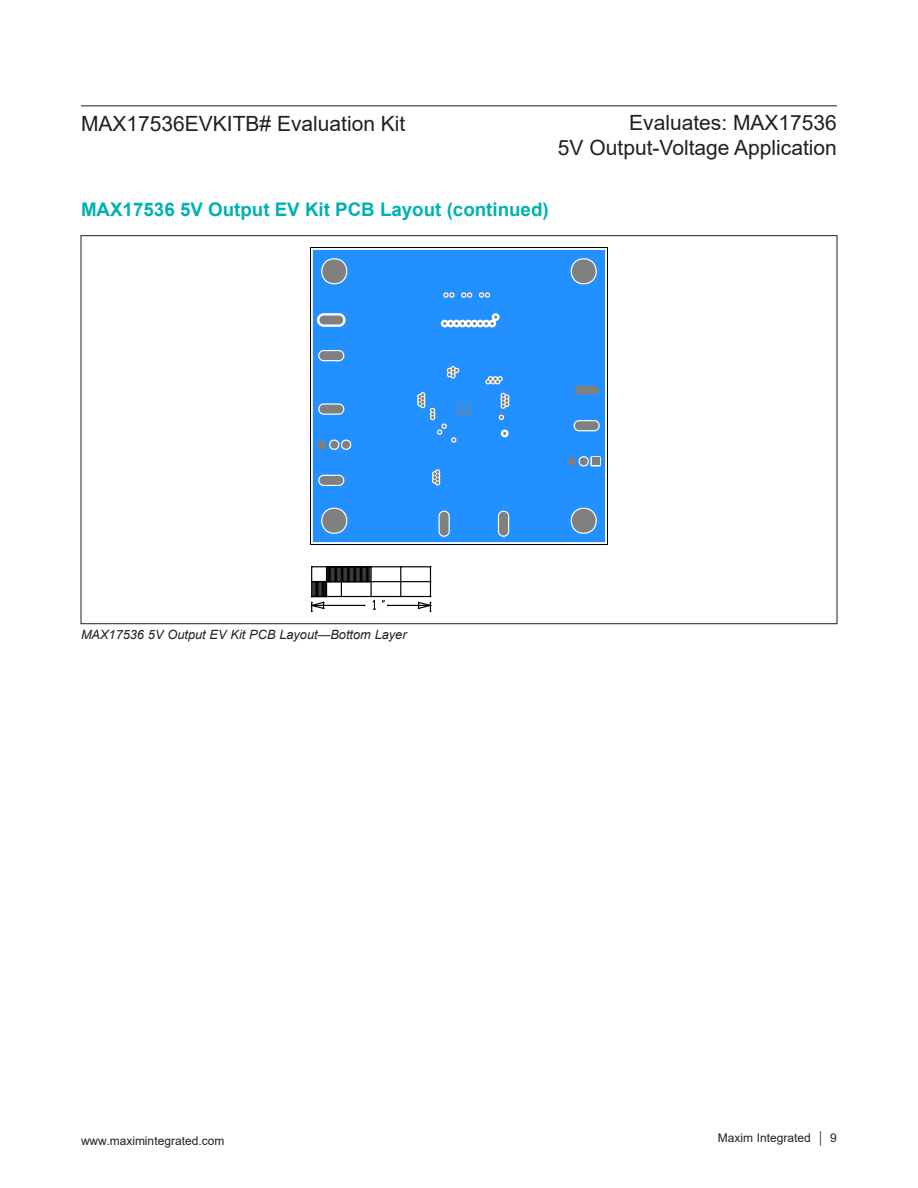
<style>
.page{position:relative;width:918px;height:1188px;background:#fff}
.page>*{position:absolute;margin:0;border:0;box-sizing:border-box;transform-origin:0 0}
.t1{font:21px/25.2px "Arial";color:#231f20;text-align:right}
.H1_continued{font:700 18.75px "Arial";color:#00b1b0}
.Caption{font:italic 12.75px "Arial";color:#231f20}
.t2{font:12px "Arial";color:#231f20}
</style>
<div class="page">
<hr style="left:81px;top:105px;width:756px;height:1px;background:#231f20">
<hr style="left:310px;top:248px;width:1px;height:297px;background:#000">
<hr style="left:310px;top:247px;width:298px;height:1px;background:#000">
<hr style="left:607px;top:248px;width:1px;height:297px;background:#000">
<hr style="left:310px;top:544px;width:298px;height:1px;background:#000">
<svg style="left:400px;top:567px;width:2px;height:29px"></svg>
<hr style="left:388px;top:605px;width:42px;height:1px;background:#000">
<hr style="left:312px;top:581px;width:118px;height:1px;background:#000">
<hr style="left:312px;top:566px;width:118px;height:1px;background:#000">
<svg style="left:417px;top:566px;width:15px;height:46px"></svg>
<hr style="left:312px;top:596px;width:118px;height:1px;background:#000">
<div style="left:313px;top:250px;width:292px;height:292px;background:#2291ff"></div>
<svg style="left:573px;top:386px;width:27px;height:9px"></svg>
<svg style="left:456px;top:403px;width:15px;height:14px"></svg>
<div style="left:318px;top:441px;width:8px;height:8px;background:#808080"></div>
<svg style="left:480px;top:294px;width:9px;height:3px"></svg>
<svg style="left:486px;top:377px;width:16px;height:6px"></svg>
<svg style="left:499px;top:510px;width:9px;height:27px"></svg>
<svg style="left:444px;top:294px;width:10px;height:3px"></svg>
<svg style="left:462px;top:294px;width:10px;height:3px"></svg>
<svg style="left:448px;top:367px;width:11px;height:10px"></svg>
<svg style="left:431px;top:409px;width:4px;height:10px"></svg>
<svg style="left:318px;top:351px;width:27px;height:9px"></svg>
<svg style="left:567px;top:457px;width:22px;height:8px"></svg>
<svg style="left:573px;top:421px;width:27px;height:9px"></svg>
<svg style="left:499px;top:394px;width:10px;height:25px"></svg>
<svg style="left:568px;top:259px;width:32px;height:24px"></svg>
<svg style="left:568px;top:509px;width:32px;height:24px"></svg>
<svg style="left:318px;top:259px;width:32px;height:24px"></svg>
<svg style="left:318px;top:509px;width:32px;height:24px"></svg>
<svg style="left:382px;top:599px;width:7px;height:7px"></svg>
<svg style="left:310px;top:566px;width:66px;height:46px"></svg>
<p class="t1" style="left:81px;top:110px;width:326px">MAX17536EVKITB# Evaluation Kit</p>
<p class="t1" style="left:558px;top:109px;width:281px">Evaluates: MAX17536<br>5V Output-Voltage Application</p>
<p class="H1_continued" style="left:81px;top:196px;width:469px">MAX17536 5V Output EV Kit PCB Layout (continued)</p>
<p class="Caption" style="left:81px;top:626px;width:327px">MAX17536 5V Output EV Kit PCB Layout—Bottom Layer</p>
<p class="t2" style="left:81px;top:1132px;width:145px">www.maximintegrated.com</p>
<p class="t2" style="left:718px;top:1129px;width:121px">Maxim Integrated │ 9</p>
</div>
